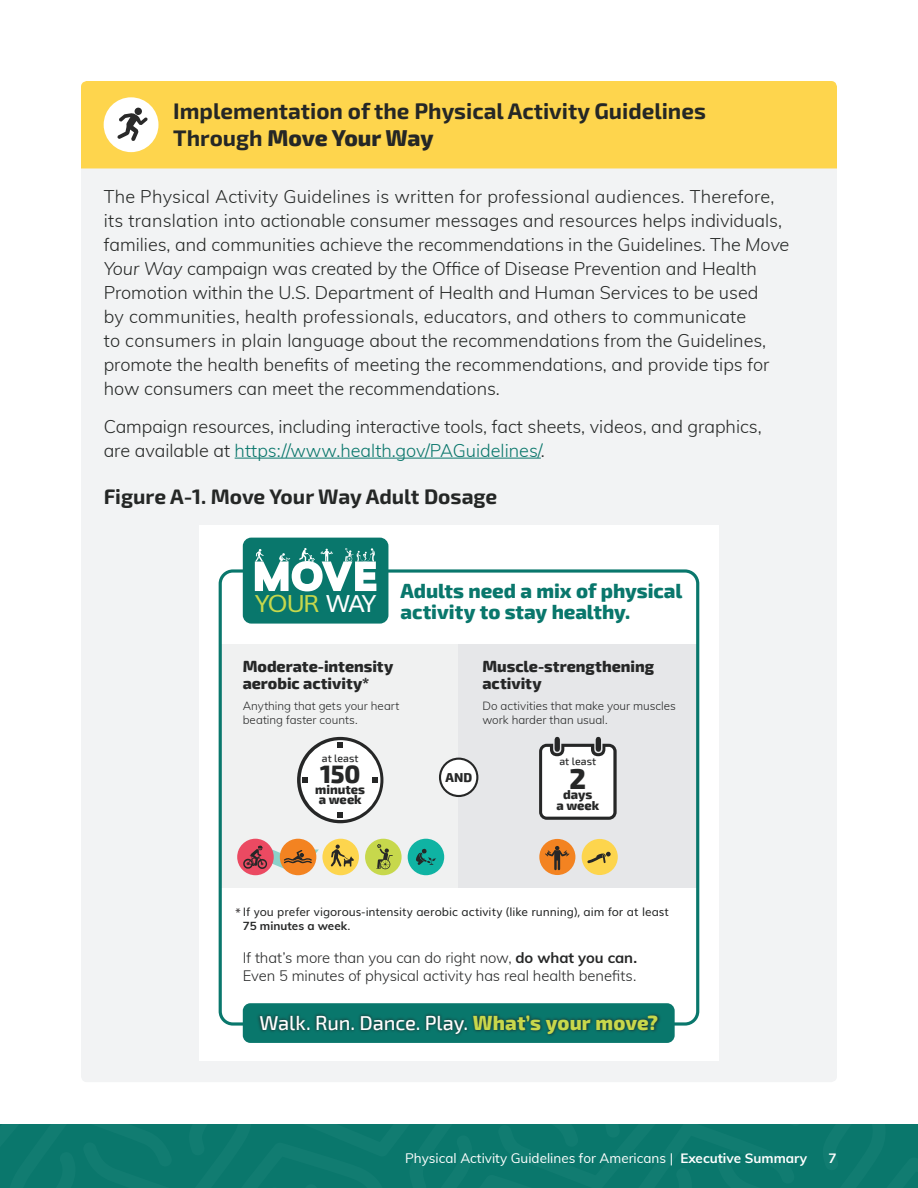
<style>
.page{position:relative;width:918px;height:1188px;background:#fff}
.page>*{position:absolute;margin:0;border:0;box-sizing:border-box;transform-origin:0 0}
.t1{font:800 24.6px "Exo 2";color:#262727}
.t2{font:23.55px "Muli";letter-spacing:-.075em;color:#c7d84c;scale:1.05 1}
.t3{font:700 22.5px/27px "Exo 2";color:#252726}
.t4{font:700 21px "Exo 2";color:#252726}
.t5{font:800 20.1px/21.3px "Exo 2";letter-spacing:-.005em;color:#09776c}
.t6{font:500 20.1px "Exo 2";letter-spacing:-.01em;color:#fff}
.t7{font:300 18px/24px "Muli";color:#252726}
.t8{font:800 15.9px/17px "Exo 2";color:#262727}
.t9{font:300 14.85px/17.9px "Muli";letter-spacing:-.005em;color:#262727}
.t10{font:13.5px "Muli";color:#fff}
.t11{font:700 13.5px "Muli";color:#fff}
.t12{font:800 12.75px/10.8px "Exo 2";color:#262727;text-align:center}
.t13{font:11.7px/13.8px "Muli";color:#262727}
.t14{font:300 11.55px/14.5px "Muli";color:#262727}
.t15{font:500 10.65px "Exo 2";letter-spacing:.01em;color:#262727}
.s1{font-weight:800}
.s2{font-style:italic}
.s3{color:#0a776c}
.s4{color:#fff}
.s5{font-family:"Myriad Pro";font-size:12.75px;color:#231f20}
.s6{font-weight:700}
.s7{font-weight:800;color:#c7d84c}
</style>
<div class="page">
<div style="left:0;top:1124px;width:918px;height:64px;background:#0a776c"></div>
<div style="left:81px;top:168px;width:756px;height:914px;background:#f2f3f4"></div>
<hr style="left:235px;top:458px;width:306px;height:1px;background:#0a776c">
<div style="left:81px;top:81px;width:756px;height:87px;background:#fed54d"></div>
<div style="left:104px;top:97px;width:54px;height:55px;background:#fff;border-radius:50%"></div>
<svg style="left:117px;top:113px;width:31px;height:28px"></svg>
<div style="left:135px;top:108px;width:7px;height:7px;background:#292929;border-radius:50%"></div>
<div style="left:199px;top:525px;width:520px;height:536px;background:#fff"></div>
<svg style="left:219px;top:569px;width:480px;height:457px"></svg>
<svg style="left:539px;top:737px;width:78px;height:83px"></svg>
<div style="left:582px;top:839px;width:36px;height:36px;background:#fdd54d;border-radius:50%"></div>
<svg style="left:587px;top:852px;width:24px;height:11px"></svg>
<div style="left:539px;top:839px;width:36px;height:36px;background:#f38321;border-radius:50%"></div>
<svg style="left:545px;top:846px;width:24px;height:24px"></svg>
<svg style="left:297px;top:737px;width:86px;height:86px"></svg>
<div style="left:440px;top:759px;width:37px;height:37px;background:#fff;border-radius:50%"></div>
<div style="left:439px;top:758px;width:39px;height:39px;border:2px solid #262727;border-radius:50%"></div>
<div style="left:243px;top:1003px;width:432px;height:40px;background:#09776c;border-radius:8px"></div>
<img style="left:258px;top:1014px;width:402px;height:22px">
<div style="left:243px;top:538px;width:145px;height:86px;background:#09776c;border-radius:8px"></div>
<img style="left:248px;top:623px;width:135px;height:3px">
<img style="left:254px;top:561px;width:123px;height:31px">
<svg style="left:255px;top:548px;width:121px;height:43px"></svg>
<div style="left:322px;top:839px;width:37px;height:36px;background:#fdd54d;border-radius:50%"></div>
<svg style="left:330px;top:845px;width:24px;height:22px"></svg>
<div style="left:280px;top:839px;width:36px;height:36px;background:#f38321;border-radius:50%"></div>
<div style="left:237px;top:839px;width:37px;height:36px;background:#eb4a62;border-radius:50%"></div>
<div style="left:365px;top:839px;width:37px;height:36px;background:#c7d84c;border-radius:50%"></div>
<div style="left:408px;top:839px;width:36px;height:36px;background:#0fb3a3;border-radius:50%"></div>
<svg style="left:416px;top:848px;width:20px;height:17px"></svg>
<svg style="left:238px;top:846px;width:81px;height:28px"></svg>
<svg style="left:376px;top:844px;width:17px;height:25px"></svg>
<h3 class="t3" style="left:173px;top:96px;width:534px">Implementation of the Physical Activity Guidelines<br>Through <span class="s1">Move Your Way</span></h3>
<p class="t7" style="left:104px;top:184px;width:687px">The Physical Activity Guidelines is written for professional audiences. Therefore, its translation into actionable consumer messages and resources helps individuals, families, and communities achieve the recommendations in the Guidelines. The <span class="s2">Move Your Way</span> campaign was created by the Office of Disease Prevention and Health Promotion within the U.S. Department of Health and Human Services to be used<br>by communities, health professionals, educators, and others to communicate<br>to consumers in plain language about the recommendations from the Guidelines, promote the health benefits of meeting the recommendations, and provide tips for how consumers can meet the recommendations.</p>
<p class="t7" style="left:104px;top:413px;width:660px">Campaign resources, including interactive tools, fact sheets, videos, and graphics, are available at <span class="s3">https://www.health.gov/PAGuidelines/</span>.</p>
<p class="t4" style="left:104px;top:481px;width:395px">Figure A-1. Move Your Way Adult Dosage</p>
<h2 class="t2" style="left:255px;top:584px;width:118px">YOUR <span class="s4">WAY</span></h2>
<p class="t5" style="left:401px;top:581px;width:283px">Adults need a mix of physical activity to stay healthy.</p>
<h4 class="t8" style="left:243px;top:659px;width:152px">Moderate-intensity aerobic activity*</h4>
<h4 class="t8" style="left:482px;top:659px;width:173px">Muscle-strengthening activity</h4>
<p class="t14" style="left:482px;top:698px;width:195px">Do activities that make your muscles work harder than usual.</p>
<p class="t14" style="left:243px;top:698px;width:158px">Anything that gets your heart beating faster counts.</p>
<p class="t15" style="left:322px;top:752px;width:39px">at least</p>
<p class="t12" style="left:315px;top:785px;width:51px;line-height:9.9px;text-align:left">minu<sup>0</sup>tes a week</p>
<p class="t1" style="left:320px;top:760px;width:26px">15</p>
<p class="t12" style="left:446px;top:773px;width:28px">AND</p>
<p class="t15" style="left:559px;top:755px;width:39px">at least</p>
<p class="t12" style="left:556px;top:790px;width:44px">d<sup>2</sup>ays<br>a week</p>
<h4 class="t13" style="left:243px;top:904px;width:428px;text-indent:-7px"><span class="s5">*</span> If you prefer vigorous-intensity aerobic activity (like running), aim for at least<br><span class="s6">75 minutes a week</span>.</h4>
<p class="t9" style="left:243px;top:948px;width:396px">If that’s more than you can do right now, <span class="s6">do what you can.<br></span>Even 5 minutes of physical activity has real health benefits.</p>
<p class="t6" style="left:260px;top:1011px;width:400px">Walk. Run. Dance. Play. <span class="s7">What’s your move?</span></p>
<p class="t10" style="left:405px;top:1149px;width:404px">Physical Activity Guidelines for Americans | <span class="s6">Executive Summary</span></p>
<p class="t11" style="left:828px;top:1148px;width:10px">7</p>
</div>
